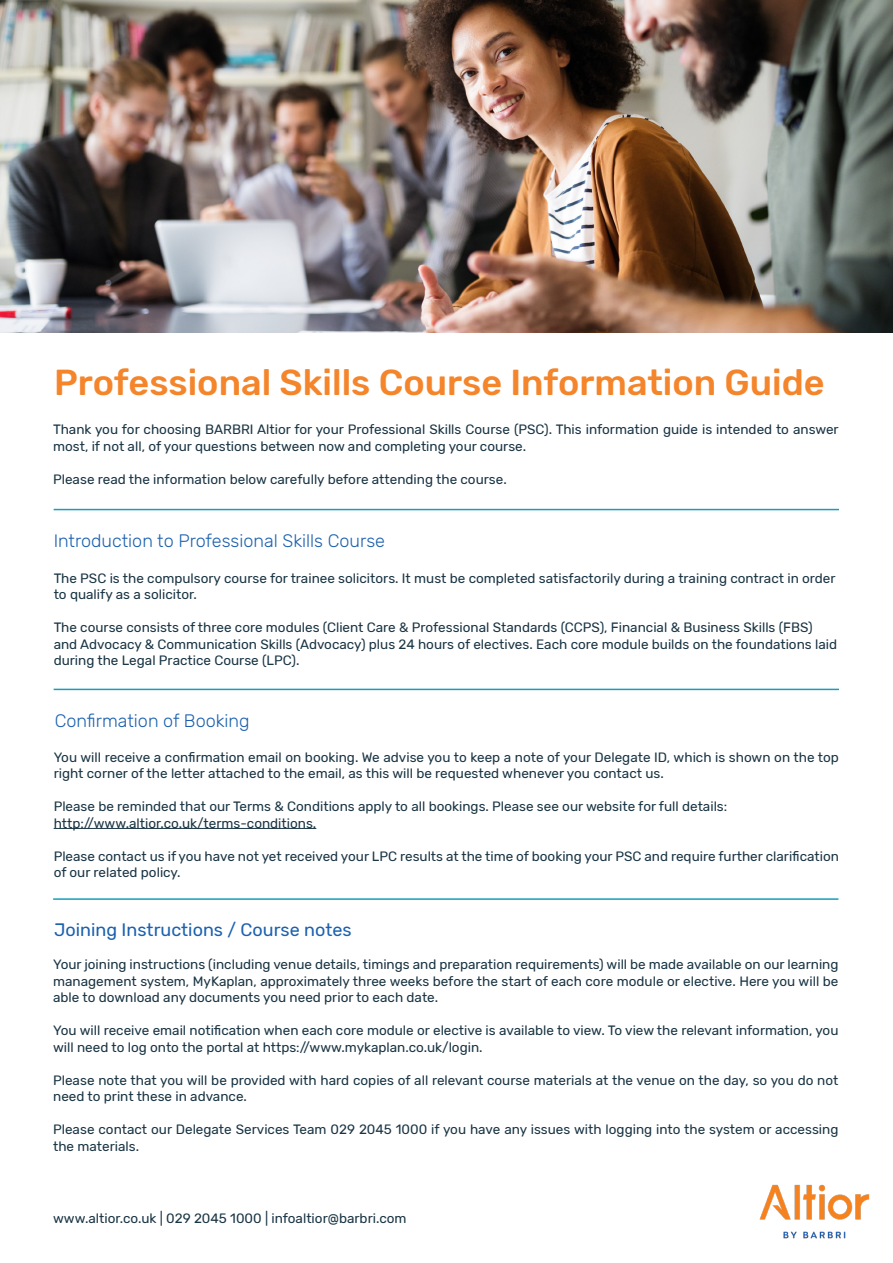
<style>
.page{position:relative;width:893px;height:1263px;background:#fff}
.page>*{position:absolute;margin:0;border:0;box-sizing:border-box;transform-origin:0 0}
.t1{font:500 36px "Rubik";color:#f5852a}
.t2{font:300 18px "Rubik";color:#1c61af}
.t3{font:18px "Rubik";color:#1c61af}
.t4{font:13.5px/16.5px "Rubik";color:#1a3544}
</style>
<div class="page">
<hr style="left:54px;top:689px;width:785px;height:1px;background:#159ebc">
<hr style="left:54px;top:828px;width:262px;height:1px;background:#1a3544">
<hr style="left:54px;top:509px;width:785px;height:1px;background:#159ebc">
<hr style="left:53px;top:898px;width:785px;height:2px;background:#159ebc">
<img style="left:759px;top:1184px;width:111px;height:55px">
<img style="left:0;top:0;width:893px;height:333px">
<p class="t1" style="left:54px;top:362px;width:772px">Professional Skills Course Information Guide</p>
<p class="t4" style="left:53px;top:422px;width:787px">Thank you for choosing BARBRI Altior for your Professional Skills Course (PSC). This information guide is intended to answer most, if not all, of your questions between now and completing your course.</p>
<p class="t4" style="left:53px;top:471px;width:455px">Please read the information below carefully before attending the course.</p>
<p class="t2" style="left:54px;top:530px;width:333px">Introduction to Professional Skills Course</p>
<p class="t4" style="left:54px;top:570px;width:783px">The PSC is the compulsory course for trainee solicitors. It must be completed satisfactorily during a training contract in order to qualify as a solicitor.</p>
<p class="t4" style="left:54px;top:620px;width:785px">The course consists of three core modules (Client Care &amp; Professional Standards (CCPS), Financial &amp; Business Skills (FBS) and Advocacy &amp; Communication Skills (Advocacy) plus 24 hours of electives. Each core module builds on the foundations laid during the Legal Practice Course (LPC).</p>
<p class="t2" style="left:55px;top:711px;width:196px">Confirmation of Booking</p>
<p class="t4" style="left:54px;top:749px;width:787px">You will receive a confirmation email on booking. We advise you to keep a note of your Delegate ID, which is shown on the top right corner of the letter attached to the email, as this will be requested whenever you contact us.</p>
<p class="t4" style="left:54px;top:799px;width:675px">Please be reminded that our Terms &amp; Conditions apply to all bookings. Please see our website for full details:</p>
<p class="t4" style="left:54px;top:815px;width:264px">http://www.altior.co.uk/terms-conditions.</p>
<p class="t4" style="left:54px;top:848px;width:787px">Please contact us if you have not yet received your LPC results at the time of booking your PSC and require further clarification of our related policy.</p>
<p class="t3" style="left:54px;top:920px;width:299px">Joining Instructions / Course notes</p>
<p class="t4" style="left:53px;top:957px;width:787px;text-align:justify">Your joining instructions (including venue details, timings and preparation requirements) will be made available on our learning management system, MyKaplan, approximately three weeks before the start of each core module or elective. Here you will be able to download any documents you need prior to each date.</p>
<p class="t4" style="left:53px;top:1023px;width:787px">You will receive email notification when each core module or elective is available to view. To view the relevant information, you will need to log onto the portal at https://www.mykaplan.co.uk/login.</p>
<p class="t4" style="left:53px;top:1072px;width:787px">Please note that you will be provided with hard copies of all relevant course materials at the venue on the day, so you do not need to print these in advance.</p>
<p class="t4" style="left:53px;top:1122px;width:787px">Please contact our Delegate Services Team 029 2045 1000 if you have any issues with logging into the system or accessing the materials.</p>
<p class="t4" style="left:53px;top:1210px;width:355px">www.altior.co.uk | 029 2045 1000 | infoaltior@barbri.com</p>
</div>
